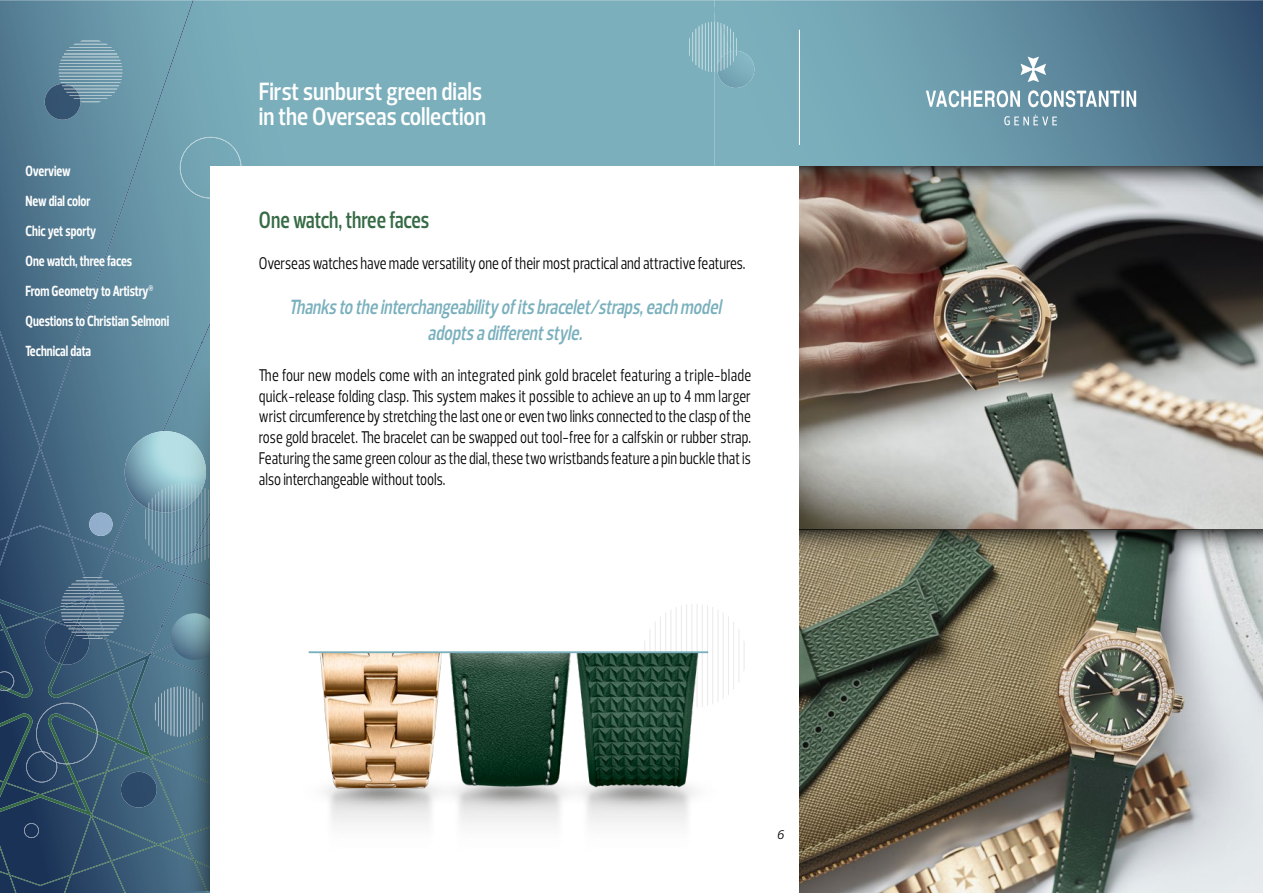
<style>
.page{position:relative;width:1263px;height:893px;background:#fff}
.page>*{position:absolute;margin:0;border:0;box-sizing:border-box;transform-origin:0 0}
.t1{font:600 25.5px/25.5px "Prelo Condensed";color:#fff}
.t2{font:600 24px "Prelo Condensed";color:#366b45;scale:.9 1}
.t3{font:italic 600 21px/25.2px "Prelo Condensed";color:#7ab0bd;text-align:center;scale:.9 1}
.t4{font:17.25px/20.7px "Prelo Condensed";color:#000;text-align:justify;scale:.9 1}
.t5{font:700 15px/30px "Prelo Condensed";color:#fff;scale:.9 1}
.t6{font:italic 12.75px "Prelo";color:#000}
</style>
<div class="page">
<div style="left:236px;top:0;width:478px;height:166px;background:#7bafbc"></div>
<svg style="left:714px;top:0;width:549px;height:166px;background:#628fa2"></svg>
<svg style="left:0;top:0;width:236px;height:893px;background:#4d738a"></svg>
<svg style="left:24px;top:823px;width:15px;height:15px"></svg>
<svg style="left:26px;top:703px;width:72px;height:79px;background:#34526b"></svg>
<svg style="left:180px;top:137px;width:61px;height:53px;background:#77a7b5"></svg>
<div style="left:121px;top:772px;width:36px;height:36px;background:#2d4a6a;border-radius:18px"></div>
<div style="left:89px;top:513px;width:24px;height:23px;background:#92afcd;border-radius:12px"></div>
<svg style="left:155px;top:686px;width:8px;height:51px"></svg>
<svg style="left:0;top:671px;width:14px;height:20px"></svg>
<svg style="left:45px;top:577px;width:79px;height:88px;background:#4d6a84"></svg>
<svg style="left:66px;top:41px;width:49px;height:10px"></svg>
<hr style="left:64px;top:53px;width:53px;height:1px;background:#a3bec9">
<svg style="left:45px;top:57px;width:77px;height:63px;background:#688da0"></svg>
<img style="left:717px;top:51px;width:37px;height:37px">
<svg style="left:689px;top:22px;width:48px;height:50px;background:#8ebac5"></svg>
<svg style="left:125px;top:431px;width:38px;height:134px;background:#6e96a9"></svg>
<svg style="left:926px;top:57px;width:210px;height:68px;background:#779dae"></svg>
<svg style="left:163px;top:190px;width:47px;height:701px;background:#648c9d"></svg>
<hr style="left:799px;top:30px;width:1px;height:115px;background:#fff">
<div style="left:210px;top:166px;width:1052px;height:727px;background:#fff"></div>
<svg style="left:644px;top:604px;width:101px;height:95px"></svg>
<img style="left:308px;top:652px;width:121px;height:158px">
<img style="left:390px;top:744px;width:129px;height:95px">
<img style="left:429px;top:653px;width:128px;height:157px">
<img style="left:519px;top:744px;width:169px;height:80px">
<img style="left:557px;top:652px;width:163px;height:158px">
<hr style="left:309px;top:651px;width:399px;height:2px;background:#7ab0bd">
<img style="left:799px;top:577px;width:464px;height:316px">
<div style="left:799px;top:166px;width:464px;height:363px;background:#000;opacity:.38"></div>
<svg style="left:799px;top:529px;width:464px;height:48px;background:#7b7b6a"></svg>
<svg style="left:799px;top:166px;width:464px;height:48px;background:#918c88"></svg>
<p class="t5" style="left:26px;top:156px;width:161px">Overview<br>New dial color<br>Chic yet sporty<br>One watch, three faces<br>From Geometry to Artistry<sup>®<br></sup>Questions to Christian Selmoni<br>Technical data</p>
<h1 class="t1" style="left:259px;top:79px;width:229px">First sunburst green dials in the Overseas collection</h1>
<p class="t2" style="left:259px;top:205px;width:191px">One watch, three faces</p>
<p class="t4" style="left:259px;top:253px;width:542px">Overseas watches have made versatility one of their most practical and attractive features.</p>
<p class="t3" style="left:289px;top:295px;width:487px">Thankstotheinterchangeabilityofitsbracelet/straps,eachmodel adoptsadifferentstyle.</p>
<p class="t4" style="left:259px;top:365px;width:548px">The four new models come with an integrated pink gold bracelet featuring a triple-blade quick-release folding clasp. This system makes it possible to achieve an up to 4 mm larger wrist circumference by stretching the last one or even two links connected to the clasp of the rose gold bracelet. The bracelet can be swapped out tool-free for a calfskin or rubber strap.<br>Featuring the same green colour as the dial, these two wristbands feature a pin buckle that is also interchangeable without tools.</p>
<p class="t6" style="left:777px;top:826px;width:9px">6</p>
</div>
